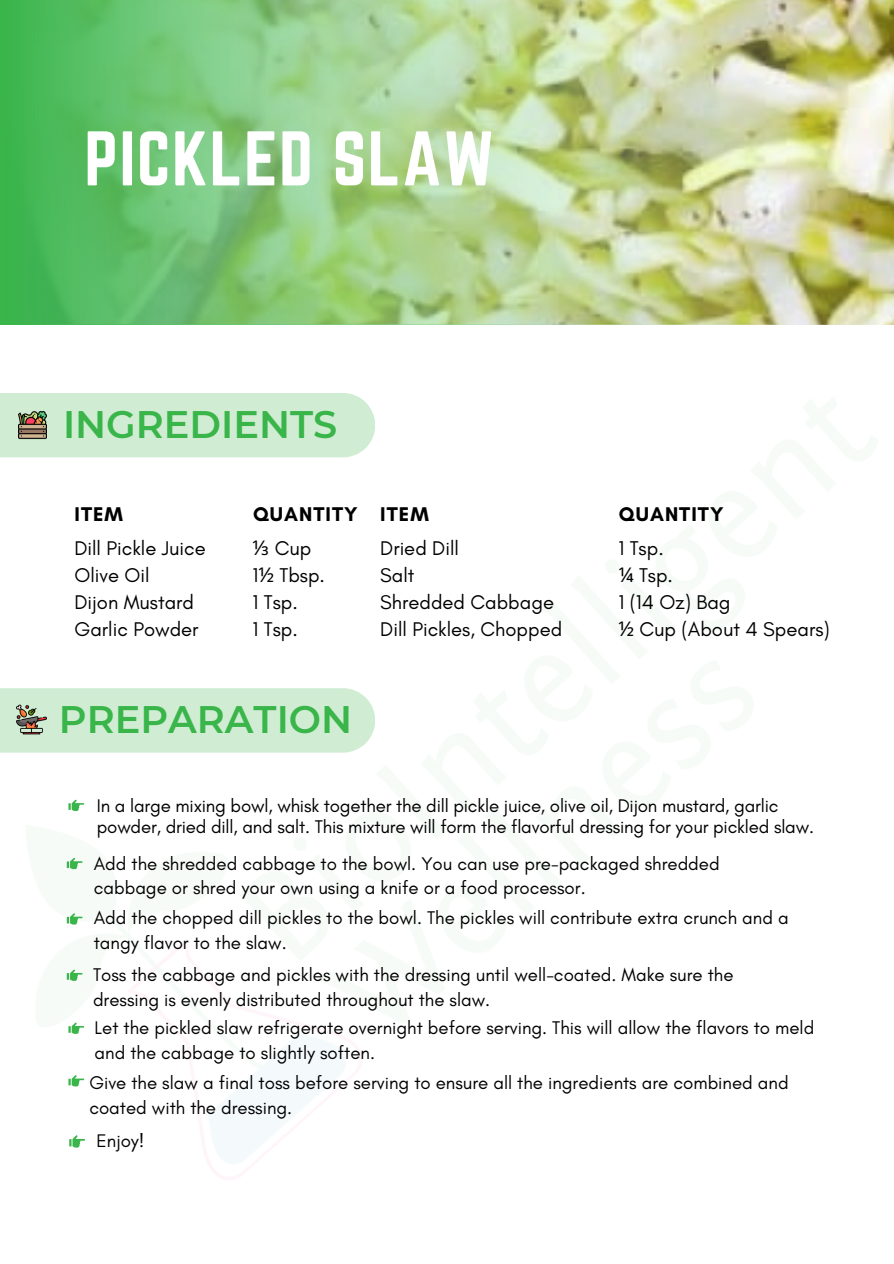
<style>
.page{position:relative;width:894px;height:1264px;background:#fff}
.page>*{position:absolute;margin:0;border:0;box-sizing:border-box;transform-origin:0 0}
.t1{font:67.5px "Norwester";letter-spacing:.02em;color:#fff}
.t2{font:600 38.25px "Montserrat";color:#39b54a}
.t3{font:20.25px "Glacial Indifference";color:#000}
.t4{font:700 20.25px "Glacial Indifference";letter-spacing:.05em;color:#000}
.t5{font:18.6px/24.8px "Glacial Indifference";color:#000}
.s1{font-family:"Noto Sans"}
</style>
<div class="page">
<img style="left:0;top:393px;width:375px;height:787px">
<div style="left:0;top:688px;width:375px;height:64px;background:#d0edd4"></div>
<img style="left:16px;top:704px;width:31px;height:30px">
<svg style="left:68px;top:799px;width:16px;height:12px"></svg>
<img style="left:1px;top:0;width:892px;height:324px">
<svg style="left:67px;top:857px;width:16px;height:12px"></svg>
<svg style="left:67px;top:913px;width:16px;height:11px"></svg>
<svg style="left:67px;top:969px;width:16px;height:11px"></svg>
<svg style="left:69px;top:1135px;width:16px;height:12px"></svg>
<svg style="left:68px;top:1022px;width:16px;height:11px"></svg>
<svg style="left:68px;top:1075px;width:16px;height:11px"></svg>
<p class="t1" style="left:84px;top:118px;width:411px">PICKLED SLAW</p>
<p class="t2" style="left:63px;top:401px;width:276px">INGREDIENTS</p>
<p class="t4" style="left:74px;top:502px;width:50px">ITEM</p>
<p class="t3" style="left:74px;top:535px;width:133px">Dill Pickle Juice</p>
<p class="t3" style="left:74px;top:562px;width:77px">Olive Oil</p>
<p class="t3" style="left:74px;top:589px;width:121px">Dijon Mustard</p>
<p class="t3" style="left:74px;top:616px;width:126px">Garlic Powder</p>
<p class="t4" style="left:253px;top:502px;width:106px">QUANTITY</p>
<p class="t3" style="left:252px;top:535px;width:60px"><span class="s1">⅓</span> Cup</p>
<p class="t3" style="left:252px;top:562px;width:74px">1<span class="s1">½</span> Tbsp.</p>
<p class="t3" style="left:252px;top:589px;width:47px">1 Tsp.</p>
<p class="t3" style="left:252px;top:616px;width:47px">1 Tsp.</p>
<p class="t4" style="left:380px;top:502px;width:50px">ITEM</p>
<p class="t3" style="left:380px;top:535px;width:80px">Dried Dill</p>
<p class="t3" style="left:380px;top:562px;width:36px">Salt</p>
<p class="t3" style="left:380px;top:589px;width:175px">Shredded Cabbage</p>
<p class="t3" style="left:380px;top:616px;width:183px">Dill Pickles, Chopped</p>
<p class="t2" style="left:59px;top:696px;width:295px">PREPARATION</p>
<p class="t4" style="left:618px;top:502px;width:106px">QUANTITY</p>
<p class="t3" style="left:618px;top:535px;width:47px">1 Tsp.</p>
<p class="t3" style="left:618px;top:562px;width:56px"><span class="s1">¼</span> Tsp.</p>
<p class="t3" style="left:618px;top:589px;width:114px">1 (14 Oz) Bag</p>
<p class="t3" style="left:618px;top:616px;width:213px"><span class="s1">½</span> Cup (About 4 Spears)</p>
<p class="t5" style="left:97px;top:794px;width:718px;line-height:21.3px">In a large mixing bowl, whisk together the dill pickle juice, olive oil, Dijon mustard, garlic powder, dried dill, and salt. This mixture will form the flavorful dressing for your pickled slaw.</p>
<p class="t5" style="left:94px;top:850px;width:627px">Add the shredded cabbage to the bowl. You can use pre-packaged shredded cabbage or shred your own using a knife or a food processor.</p>
<p class="t5" style="left:94px;top:905px;width:696px">Add the chopped dill pickles to the bowl. The pickles will contribute extra crunch and a tangy flavor to the slaw.</p>
<p class="t5" style="left:93px;top:962px;width:642px">Toss the cabbage and pickles with the dressing until well-coated. Make sure the dressing is evenly distributed throughout the slaw.</p>
<p class="t5" style="left:95px;top:1015px;width:721px">Let the pickled slaw refrigerate overnight before serving. This will allow the flavors to meld and the cabbage to slightly soften.</p>
<p class="t5" style="left:89px;top:1069px;width:700px">Give the slaw a final toss before serving to ensure all the ingredients are combined and coated with the dressing.</p>
<p class="t5" style="left:97px;top:1127px;width:49px">Enjoy!</p>
</div>
